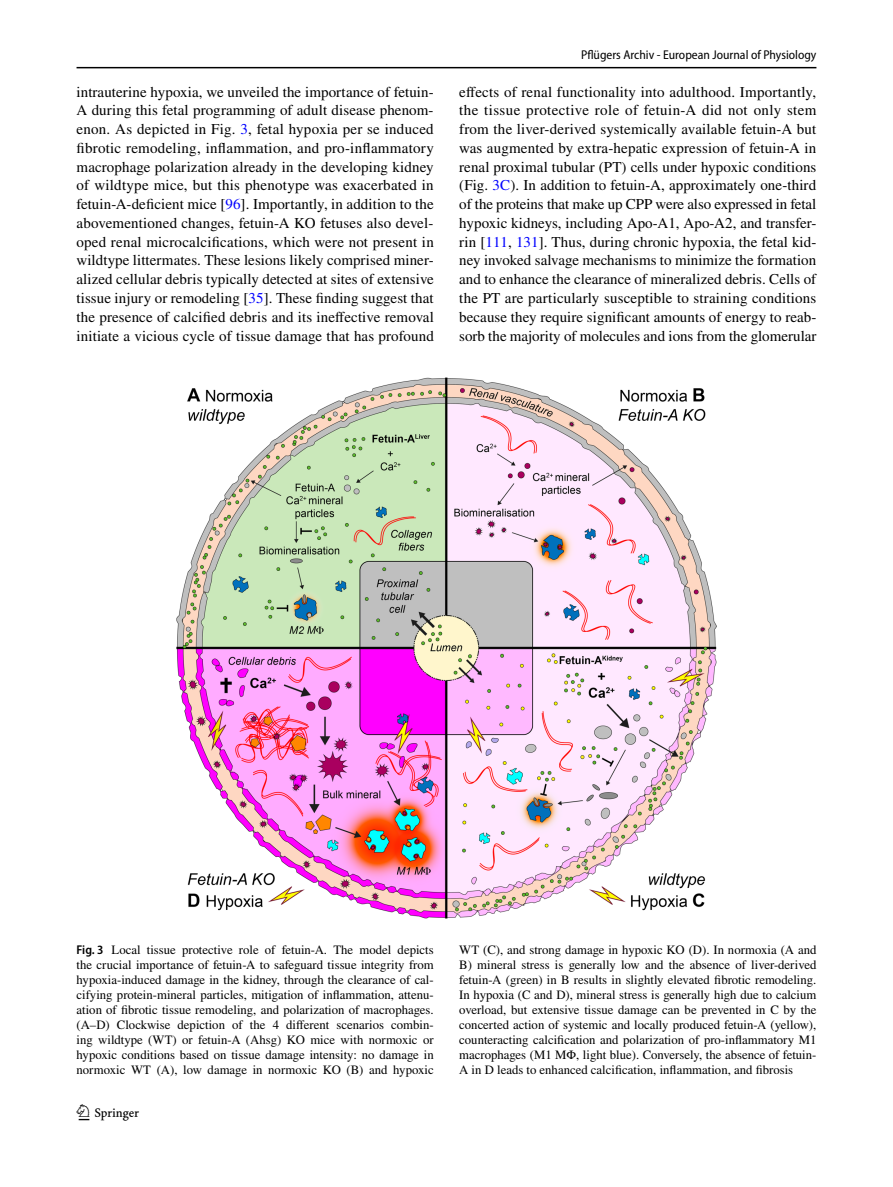
<style>
.page{position:relative;width:893px;height:1187px;background:#fff}
.page>*{position:absolute;margin:0;border:0;box-sizing:border-box;transform-origin:0 0}
.t1{font:22.5px "Springnew Regular 2";color:#000}
.t2{font:15px/18.8px "STIX";letter-spacing:.005em;color:#000;text-align:justify}
.t3{font:12.75px/15px "STIX";color:#000;text-align:justify}
.t4{font:semi-condensed 12.75px "Myriad Pro";color:#000}
.s1{color:#00f}
.s2{font-family:"Myriad Pro";font-weight:600;font-stretch:semi-condensed}
</style>
<div class="page">
<hr style="left:77px;top:67px;width:739px;height:1px;background:#000">
<img style="left:176px;top:377px;width:541px;height:541px">
<p class="t4" style="left:581px;top:48px;width:237px">Pflügers Archiv - European Journal of Physiology</p>
<p class="t2" style="left:77px;top:83px;width:359px">intrauterine hypoxia, we unveiled the importance of fetuin-A during this fetal programming of adult disease phenom&shy;enon. As depicted in Fig. <span class="s1">3</span>, fetal hypoxia per se induced fibrotic remodeling, inflammation, and pro-inflammatory macrophage polarization already in the developing kidney of wildtype mice, but this phenotype was exacerbated in fetuin-A-deficient mice [<span class="s1">96</span>]. Importantly, in addition to the abovementioned changes, fetuin-A KO fetuses also devel&shy;oped renal microcalcifications, which were not present in wildtype littermates. These lesions likely comprised miner&shy;alized cellular debris typically detected at sites of extensive tissue injury or remodeling [<span class="s1">35</span>]. These finding suggest that the presence of calcified debris and its ineffective removal initiate a vicious cycle of tissue damage that has profound</p>
<p class="t2" style="left:459px;top:83px;width:359px">effects of renal functionality into adulthood. Importantly, the tissue protective role of fetuin-A did not only stem from the liver-derived systemically available fetuin-A but was augmented by extra-hepatic expression of fetuin-A in renal proximal tubular (PT) cells under hypoxic conditions (Fig. <span class="s1">3C</span>). In addition to fetuin-A, approximately one-third of the proteins that make up CPP were also expressed in fetal hypoxic kidneys, including Apo-A1, Apo-A2, and transfer&shy;rin [<span class="s1">111</span>, <span class="s1">131</span>]. Thus, during chronic hypoxia, the fetal kid&shy;ney invoked salvage mechanisms to minimize the formation and to enhance the clearance of mineralized debris. Cells of the PT are particularly susceptible to straining conditions because they require significant amounts of energy to reab&shy;sorb the majority of molecules and ions from the glomerular</p>
<p class="t3" style="left:77px;top:942px;width:359px"><span class="s2">Fig. 3</span> Local tissue protective role of fetuin-A. The model depicts the crucial importance of fetuin-A to safeguard tissue integrity from hypoxia-induced damage in the kidney, through the clearance of cal&shy;cifying protein-mineral particles, mitigation of inflammation, attenu&shy;ation of fibrotic tissue remodeling, and polarization of macrophages. (A–D) Clockwise depiction of the 4 different scenarios combin&shy;ing wildtype (WT) or fetuin-A (Ahsg) KO mice with normoxic or hypoxic conditions based on tissue damage intensity: no damage in normoxic WT (A), low damage in normoxic KO (B) and hypoxic</p>
<p class="t3" style="left:459px;top:942px;width:359px">WT (C), and strong damage in hypoxic KO (D). In normoxia (A and B) mineral stress is generally low and the absence of liver-derived fetuin-A (green) in B results in slightly elevated fibrotic remodeling.<br>In hypoxia (C and D), mineral stress is generally high due to calcium overload, but extensive tissue damage can be prevented in C by the concerted action of systemic and locally produced fetuin-A (yellow), counteracting calcification and polarization of pro-inflammatory M1 macrophages (M1 MΦ, light blue). Conversely, the absence of fetuin-A in D leads to enhanced calcification, inflammation, and fibrosis</p>
<h1 class="t1" style="left:79px;top:1104px;width:62px">1 3</h1>
</div>
